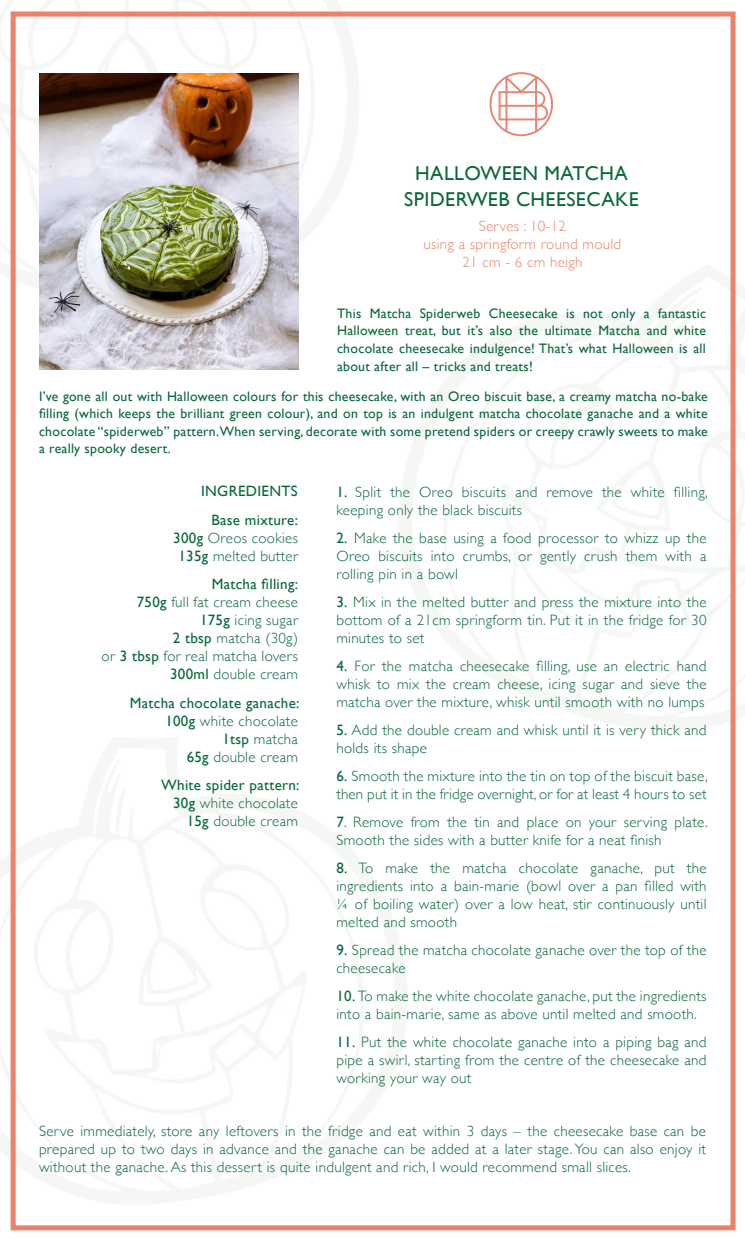
<style>
.page{position:relative;width:745px;height:1241px;background:#fff}
.page>*{position:absolute;margin:0;border:0;box-sizing:border-box;transform-origin:0 0}
.t1{font:20px "Gill Sans";letter-spacing:.02em;color:#09683a}
.t2{font:300 15px/18px "Gill Sans";letter-spacing:.02em;color:#09683a}
.t3{font:15px "Gill Sans";letter-spacing:.02em;color:#09683a}
.t4{font:300 15px "Gill Sans";letter-spacing:.02em;color:#ed8169}
.t5{font:13.75px/17.5px "Gill Sans";letter-spacing:.02em;color:#09683a;text-align:justify}
.s1{font-weight:400}
</style>
<div class="page">
<img style="left:399px;top:197px;width:345px;height:571px">
<img style="left:0;top:0;width:362px;height:299px">
<img style="left:40px;top:74px;width:258px;height:295px">
<svg style="left:489px;top:72px;width:63px;height:64px"></svg>
<div style="left:11px;top:12px;width:724px;height:1218px;border:5px solid #ed8169"></div>
<p class="t1" style="left:415px;top:161px;width:214px">HALLOWEEN MATCHA</p>
<p class="t1" style="left:404px;top:187px;width:236px">SPIDERWEB CHEESECAKE</p>
<p class="t4" style="left:478px;top:214px;width:89px">Serves : 10-12</p>
<p class="t4" style="left:423px;top:232px;width:199px">using a springform round mould</p>
<p class="t4" style="left:462px;top:250px;width:121px">21 cm - 6 cm heigh</p>
<p class="t5" style="left:337px;top:304px;width:370px">This Matcha Spiderweb Cheesecake is not only a fantastic Halloween treat, but it’s also the ultimate Matcha and white chocolate cheesecake indulgence! That’s what Halloween is all about after all – tricks and treats!</p>
<p class="t5" style="left:39px;top:387px;width:670px">I’ve gone all out with Halloween colours for this cheesecake, with an Oreo biscuit base, a creamy matcha no-bake filling (which keeps the brilliant green colour), and on top is an indulgent matcha chocolate ganache and a white chocolate “spiderweb” pattern.When serving, decorate with some pretend spiders or creepy crawly sweets to make a really spooky desert.</p>
<p class="t3" style="left:201px;top:482px;width:98px">INGREDIENTS</p>
<p class="t3" style="left:211px;top:510px;width:88px">Base mixture:</p>
<p class="t2" style="left:173px;top:528px;width:126px"><span class="s1">300g</span> Oreos cookies</p>
<p class="t2" style="left:178px;top:546px;width:121px"><span class="s1">135g</span> melted butter</p>
<p class="t3" style="left:211px;top:574px;width:88px">Matcha filling:</p>
<p class="t2" style="left:137px;top:592px;width:163px"><span class="s1">750g</span> full fat cream cheese</p>
<p class="t2" style="left:200px;top:610px;width:99px"><span class="s1">175g</span> icing sugar</p>
<p class="t2" style="left:173px;top:628px;width:127px"><span class="s1">2 tbsp</span> matcha (30g)</p>
<p class="t2" style="left:102px;top:646px;width:198px">or <span class="s1">3 tbsp</span> for real matcha lovers</p>
<p class="t2" style="left:170px;top:664px;width:129px"><span class="s1">300ml</span> double cream</p>
<p class="t3" style="left:130px;top:694px;width:171px">Matcha chocolate ganache:</p>
<p class="t2" style="left:165px;top:711px;width:134px"><span class="s1">100g</span> white chocolate</p>
<p class="t2" style="left:222px;top:729px;width:77px"><span class="s1">1tsp</span> matcha</p>
<p class="t2" style="left:186px;top:747px;width:113px"><span class="s1">65g</span> double cream</p>
<p class="t3" style="left:161px;top:776px;width:140px">White spider pattern:</p>
<p class="t2" style="left:173px;top:793px;width:126px"><span class="s1">30g</span> white chocolate</p>
<p class="t2" style="left:186px;top:811px;width:113px"><span class="s1">15g</span> double cream</p>
<p class="t2" style="left:336px;top:482px;width:372px"><span class="s1">1.</span> Split the Oreo biscuits and remove the white filling, keeping only the black biscuits</p>
<p class="t2" style="left:336px;top:528px;width:371px;text-align:justify"><span class="s1">2.</span> Make the base using a food processor to whizz up the Oreo biscuits into crumbs, or gently crush them with a rolling pin in a bowl</p>
<p class="t2" style="left:336px;top:592px;width:371px;text-align:justify"><span class="s1">3.</span> Mix in the melted butter and press the mixture into the bottom of a 21cm springform tin. Put it in the fridge for 30 minutes to set</p>
<p class="t2" style="left:336px;top:656px;width:371px;text-align:justify"><span class="s1">4.</span> For the matcha cheesecake filling, use an electric hand whisk to mix the cream cheese, icing sugar and sieve the matcha over the mixture, whisk until smooth with no lumps</p>
<p class="t2" style="left:336px;top:720px;width:371px"><span class="s1">5.</span> Add the double cream and whisk until it is very thick and holds its shape</p>
<p class="t2" style="left:336px;top:766px;width:372px"><span class="s1">6.</span> Smooth the mixture into the tin on top of the biscuit base, then put it in the fridge overnight, or for at least 4 hours to set</p>
<p class="t2" style="left:336px;top:812px;width:372px"><span class="s1">7</span>. Remove from the tin and place on your serving plate.<br>Smooth the sides with a butter knife for a neat finish</p>
<p class="t2" style="left:336px;top:858px;width:371px;text-align:justify"><span class="s1">8.</span> To make the matcha chocolate ganache, put the ingredients into a bain-marie (bowl over a pan filled with ¼ of boiling water) over a low heat, stir continuously until melted and smooth</p>
<p class="t2" style="left:336px;top:940px;width:371px"><span class="s1">9.</span> Spread the matcha chocolate ganache over the top of the cheesecake</p>
<p class="t2" style="left:336px;top:986px;width:371px"><span class="s1">10.</span> To make the white chocolate ganache, put the ingredients into a bain-marie, same as above until melted and smooth.</p>
<p class="t2" style="left:336px;top:1032px;width:371px;text-align:justify"><span class="s1">11.</span> Put the white chocolate ganache into a piping bag and pipe a swirl, starting from the centre of the cheesecake and working your way out</p>
<p class="t2" style="left:39px;top:1121px;width:668px;text-align:justify">Serve immediately, store any leftovers in the fridge and eat within 3 days – the cheesecake base can be prepared up to two days in advance and the ganache can be added at a later stage. You can also enjoy it without the ganache. As this dessert is quite indulgent and rich, I would recommend small slices.</p>
</div>
